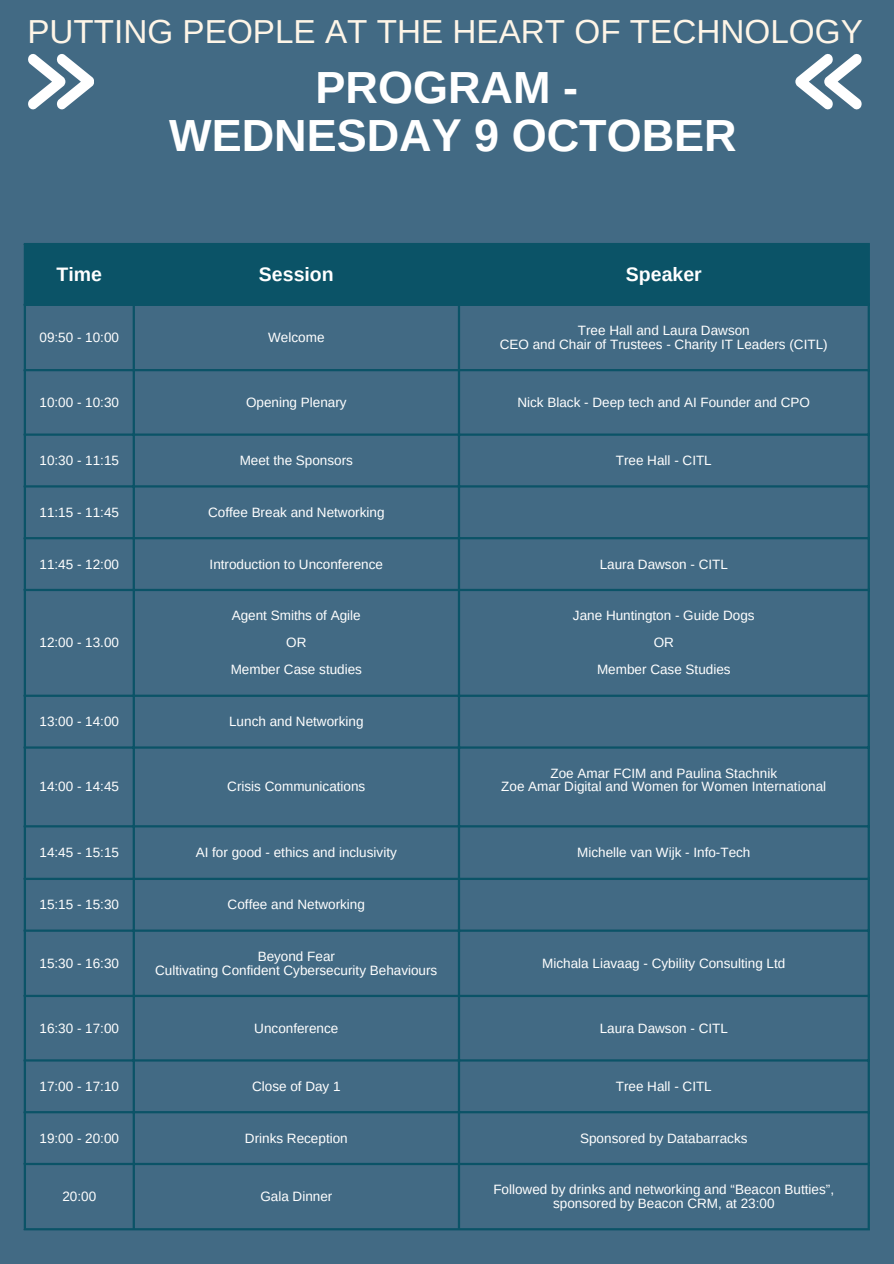
<style>
.page{position:relative;width:894px;height:1264px;background:#fff}
.page>*{position:absolute;margin:0;border:0;box-sizing:border-box;transform-origin:0 0}
.t1{font:700 45px/48.3px "Arimo";color:#fff;text-align:center}
.t2{font:33.3px "Arimo";color:#fef5e7}
.t3{font:700 19.5px "Arimo";color:#fff}
.t4{font:13.5px/13.5px "Arimo";color:#fff;text-align:center}
</style>
<div class="page">
<div style="left:0;top:0;width:893px;height:1263px;background:#426a84"></div>
<div style="left:26px;top:245px;width:841px;height:59px;background:#0b5367"></div>
<hr style="left:24px;top:245px;width:2px;height:983px;background:#0b5367">
<hr style="left:133px;top:245px;width:2px;height:983px;background:#0b5367">
<hr style="left:457px;top:245px;width:3px;height:983px;background:#0b5367">
<hr style="left:867px;top:245px;width:2px;height:983px;background:#0b5367">
<hr style="left:24px;top:243px;width:845px;height:2px;background:#0b5367">
<hr style="left:24px;top:304px;width:845px;height:2px;background:#0b5367">
<hr style="left:24px;top:369px;width:845px;height:2px;background:#0b5367">
<hr style="left:24px;top:433px;width:845px;height:3px;background:#0b5367">
<hr style="left:24px;top:485px;width:845px;height:2px;background:#0b5367">
<hr style="left:24px;top:537px;width:845px;height:2px;background:#0b5367">
<hr style="left:24px;top:589px;width:845px;height:2px;background:#0b5367">
<hr style="left:24px;top:694px;width:845px;height:3px;background:#0b5367">
<hr style="left:24px;top:746px;width:845px;height:2px;background:#0b5367">
<hr style="left:24px;top:825px;width:845px;height:2px;background:#0b5367">
<hr style="left:24px;top:877px;width:845px;height:3px;background:#0b5367">
<hr style="left:24px;top:929px;width:845px;height:2px;background:#0b5367">
<hr style="left:24px;top:994px;width:845px;height:3px;background:#0b5367">
<hr style="left:24px;top:1059px;width:845px;height:2px;background:#0b5367">
<hr style="left:24px;top:1111px;width:845px;height:2px;background:#0b5367">
<hr style="left:24px;top:1162px;width:845px;height:3px;background:#0b5367">
<hr style="left:24px;top:1228px;width:845px;height:2px;background:#0b5367">
<svg style="left:795px;top:53px;width:66px;height:57px"></svg>
<svg style="left:28px;top:54px;width:66px;height:56px"></svg>
<p class="t2" style="left:27px;top:13px;width:836px">PUTTING PEOPLE AT THE HEART OF TECHNOLOGY</p>
<p class="t1" style="left:169px;top:63px;width:569px">PROGRAM -<br>WEDNESDAY 9 OCTOBER</p>
<p class="t3" style="left:57px;top:263px;width:47px">Time</p>
<p class="t3" style="left:259px;top:263px;width:76px">Session</p>
<p class="t3" style="left:625px;top:263px;width:77px">Speaker</p>
<h1 class="t4" style="left:39px;top:330px;width:81px">09:50 - 10:00</h1>
<p class="t4" style="left:268px;top:330px;width:58px">Welcome</p>
<p class="t4" style="left:577px;top:324px;width:173px">Tree Hall and Laura Dawson</p>
<p class="t4" style="left:499px;top:337px;width:329px">CEO and Chair of Trustees - Charity IT Leaders (CITL)</p>
<p class="t4" style="left:39px;top:396px;width:81px">10:00 - 10:30</p>
<p class="t4" style="left:246px;top:396px;width:102px">Opening Plenary</p>
<p class="t4" style="left:517px;top:396px;width:294px">Nick Black - Deep tech and AI Founder and CPO</p>
<p class="t4" style="left:39px;top:453px;width:81px">10:30 - 11:15</p>
<p class="t4" style="left:239px;top:453px;width:115px">Meet the Sponsors</p>
<p class="t4" style="left:615px;top:453px;width:97px">Tree Hall - CITL</p>
<p class="t4" style="left:39px;top:505px;width:81px">11:15 - 11:45</p>
<p class="t4" style="left:208px;top:505px;width:178px">Coffee Break and Networking</p>
<p class="t4" style="left:39px;top:557px;width:81px">11:45 - 12:00</p>
<p class="t4" style="left:209px;top:557px;width:175px">Introduction to Unconference</p>
<p class="t4" style="left:599px;top:557px;width:130px">Laura Dawson - CITL</p>
<p class="t4" style="left:39px;top:636px;width:81px">12:00 - 13.00</p>
<p class="t4" style="left:232px;top:609px;width:130px">Agent Smiths of Agile</p>
<p class="t4" style="left:286px;top:636px;width:22px">OR</p>
<p class="t4" style="left:230px;top:663px;width:133px">Member Case studies</p>
<p class="t4" style="left:39px;top:714px;width:81px">13:00 - 14:00</p>
<p class="t4" style="left:229px;top:714px;width:136px">Lunch and Networking</p>
<p class="t4" style="left:39px;top:780px;width:81px">14:00 - 14:45</p>
<p class="t4" style="left:227px;top:780px;width:139px">Crisis Communications</p>
<p class="t4" style="left:573px;top:609px;width:183px">Jane Huntington - Guide Dogs</p>
<p class="t4" style="left:653px;top:636px;width:22px">OR</p>
<p class="t4" style="left:597px;top:663px;width:135px">Member Case Studies</p>
<p class="t4" style="left:550px;top:766px;width:228px">Zoe Amar FCIM and Paulina Stachnik</p>
<p class="t4" style="left:501px;top:780px;width:326px">Zoe Amar Digital and Women for Women International</p>
<p class="t4" style="left:39px;top:845px;width:81px">14:45 - 15:15</p>
<p class="t4" style="left:196px;top:845px;width:202px">AI for good - ethics and inclusivity</p>
<p class="t4" style="left:577px;top:845px;width:175px">Michelle van Wijk - Info-Tech</p>
<p class="t4" style="left:39px;top:897px;width:81px">15:15 - 15:30</p>
<p class="t4" style="left:227px;top:897px;width:139px">Coffee and Networking</p>
<p class="t4" style="left:39px;top:956px;width:81px">15:30 - 16:30</p>
<p class="t4" style="left:257px;top:949px;width:79px">Beyond Fear</p>
<p class="t4" style="left:155px;top:963px;width:283px">Cultivating Confident Cybersecurity Behaviours</p>
<p class="t4" style="left:542px;top:956px;width:244px">Michala Liavaag - Cybility Consulting Ltd</p>
<p class="t4" style="left:39px;top:1021px;width:81px">16:30 - 17:00</p>
<p class="t4" style="left:254px;top:1021px;width:86px">Unconference</p>
<p class="t4" style="left:599px;top:1021px;width:130px">Laura Dawson - CITL</p>
<p class="t4" style="left:39px;top:1079px;width:81px">17:00 - 17:10</p>
<p class="t4" style="left:252px;top:1079px;width:90px">Close of Day 1</p>
<p class="t4" style="left:615px;top:1079px;width:97px">Tree Hall - CITL</p>
<p class="t4" style="left:39px;top:1131px;width:81px">19:00 - 20:00</p>
<p class="t4" style="left:245px;top:1131px;width:104px">Drinks Reception</p>
<p class="t4" style="left:580px;top:1131px;width:169px">Sponsored by Databarracks</p>
<p class="t4" style="left:62px;top:1189px;width:35px">20:00</p>
<p class="t4" style="left:260px;top:1189px;width:73px">Gala Dinner</p>
<p class="t4" style="left:493px;top:1182px;width:342px">Followed by drinks and networking and “Beacon Butties”, sponsored by Beacon CRM, at 23:00</p>
</div>
